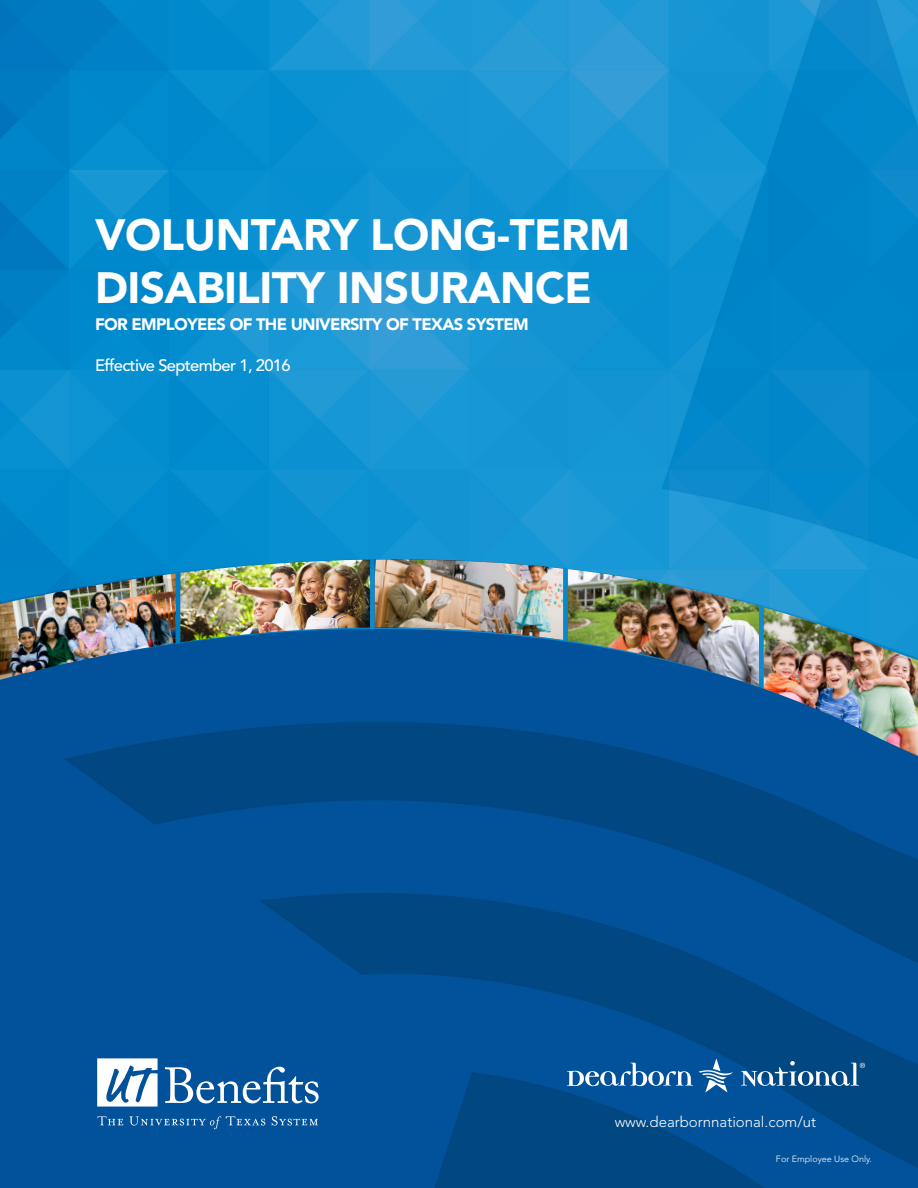
<style>
.page{position:relative;width:918px;height:1188px;background:#fff}
.page>*{position:absolute;margin:0;border:0;box-sizing:border-box;transform-origin:0 0}
.t1{font:900 43.5px/52.8px "Avenir LT Std";letter-spacing:-.01em;color:#fff}
.t2{font:900 16.5px "Avenir LT Std";letter-spacing:-.04em;color:#fff}
.t3{font:500 16.5px "Avenir LT Std";letter-spacing:-.04em;color:#fff}
.t4{font:300 15px "Avenir LT Std";color:#fff}
.t5{font:300 9px "Avenir LT Std";color:#fff}
</style>
<div class="page">
<img style="left:0;top:0;width:918px;height:1188px">
<img style="left:375px;top:559px;width:188px;height:81px">
<img style="left:180px;top:560px;width:190px;height:82px">
<img style="left:0;top:573px;width:176px;height:107px">
<img style="left:568px;top:569px;width:191px;height:118px">
<img style="left:764px;top:607px;width:154px;height:149px">
<svg style="left:699px;top:1058px;width:34px;height:35px"></svg>
<svg style="left:567px;top:1063px;width:126px;height:23px;background:#417db3"></svg>
<svg style="left:741px;top:1061px;width:124px;height:26px;background:#39709f"></svg>
<svg style="left:165px;top:1067px;width:154px;height:36px"></svg>
<svg style="left:97px;top:1058px;width:61px;height:49px"></svg>
<svg style="left:97px;top:1116px;width:26px;height:9px"></svg>
<svg style="left:129px;top:1116px;width:136px;height:13px;background:#2268a7"></svg>
<svg style="left:272px;top:1116px;width:46px;height:10px"></svg>
<p class="t1" style="left:95px;top:209px;width:537px">VOLUNTARY LONG-TERM<br>DISABILITY INSURANCE</p>
<p class="t2" style="left:95px;top:315px;width:435px">FOR EMPLOYEES OF THE UNIVERSITY OF TEXAS SYSTEM</p>
<p class="t3" style="left:95px;top:356px;width:197px">Effective September 1, 2016</p>
<p class="t4" style="left:615px;top:1113px;width:203px">www.dearbornnational.com/ut</p>
<p class="t5" style="left:776px;top:1153px;width:97px">For Employee Use Only.</p>
</div>
